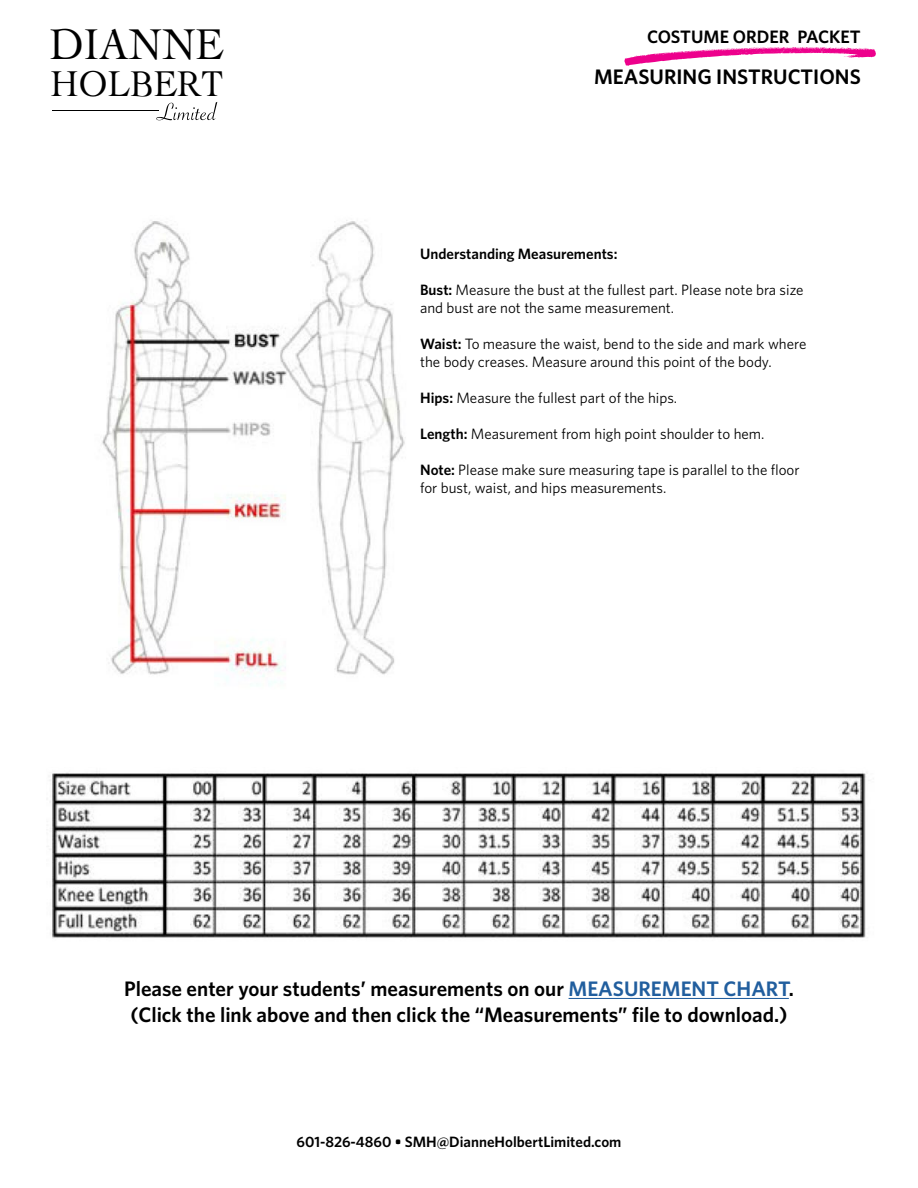
<style>
.page{position:relative;width:918px;height:1188px;background:#fff}
.page>*{position:absolute;margin:0;border:0;box-sizing:border-box;transform-origin:0 0}
.t1{font:45.15px "Cochin";color:#000;scale:.91 1}
.t2{font:37.65px "Cochin";color:#000;scale:.91 1}
.t3{font:600 21px/25.2px "Whitney";color:#000;text-align:center}
.t4{font:600 18px "Whitney";color:#000}
.t5{font:15px/18px "Whitney";color:#000}
.t6{font:600 15px "Whitney";color:#000}
.s1{font-weight:600}
.s2{color:#215e9e}
</style>
<div class="page">
<img style="left:50px;top:220px;width:816px;height:718px">
<svg style="left:624px;top:47px;width:252px;height:19px"></svg>
<hr style="left:569px;top:998px;width:220px;height:1px;background:#215e9e">
<div style="left:420px;top:224px;width:471px;height:401px;background:#fff"></div>
<svg style="left:156px;top:102px;width:61px;height:18px"></svg>
<hr style="left:52px;top:110px;width:107px;height:1px;background:#000">
<h1 class="t1" style="left:49px;top:14px;width:193px">DIANNE</h1>
<h2 class="t2" style="left:50px;top:58px;width:192px">HOLBERT</h2>
<p class="t4" style="left:647px;top:25px;width:215px">COSTUME ORDER PACKET</p>
<h3 class="t3" style="left:594px;top:64px;width:268px">MEASURING INSTRUCTIONS</h3>
<p class="t6" style="left:420px;top:244px;width:199px">Understanding Measurements:</p>
<p class="t5" style="left:420px;top:281px;width:385px"><span class="s1">Bust:</span> Measure the bust at the fullest part. Please note bra size and bust are not the same measurement.</p>
<p class="t5" style="left:420px;top:335px;width:388px"><span class="s1">Waist:</span> To measure the waist, bend to the side and mark where the body creases. Measure around this point of the body.</p>
<p class="t5" style="left:420px;top:389px;width:259px"><span class="s1">Hips:</span> Measure the fullest part of the hips.</p>
<p class="t5" style="left:420px;top:425px;width:346px"><span class="s1">Length:</span> Measurement from high point shoulder to hem.</p>
<p class="t5" style="left:420px;top:461px;width:381px"><span class="s1">Note:</span> Please make sure measuring tape is parallel to the floor for bust, waist, and hips measurements.</p>
<h3 class="t3" style="left:124px;top:976px;width:671px">Please enter your students’ measurements on our <span class="s2">MEASUREMENT CHART</span>. (Click the link above and then click the “Measurements” file to download.)</h3>
<p class="t6" style="left:297px;top:1132px;width:326px">601-826-4860 • SMH@DianneHolbertLimited.com</p>
</div>
